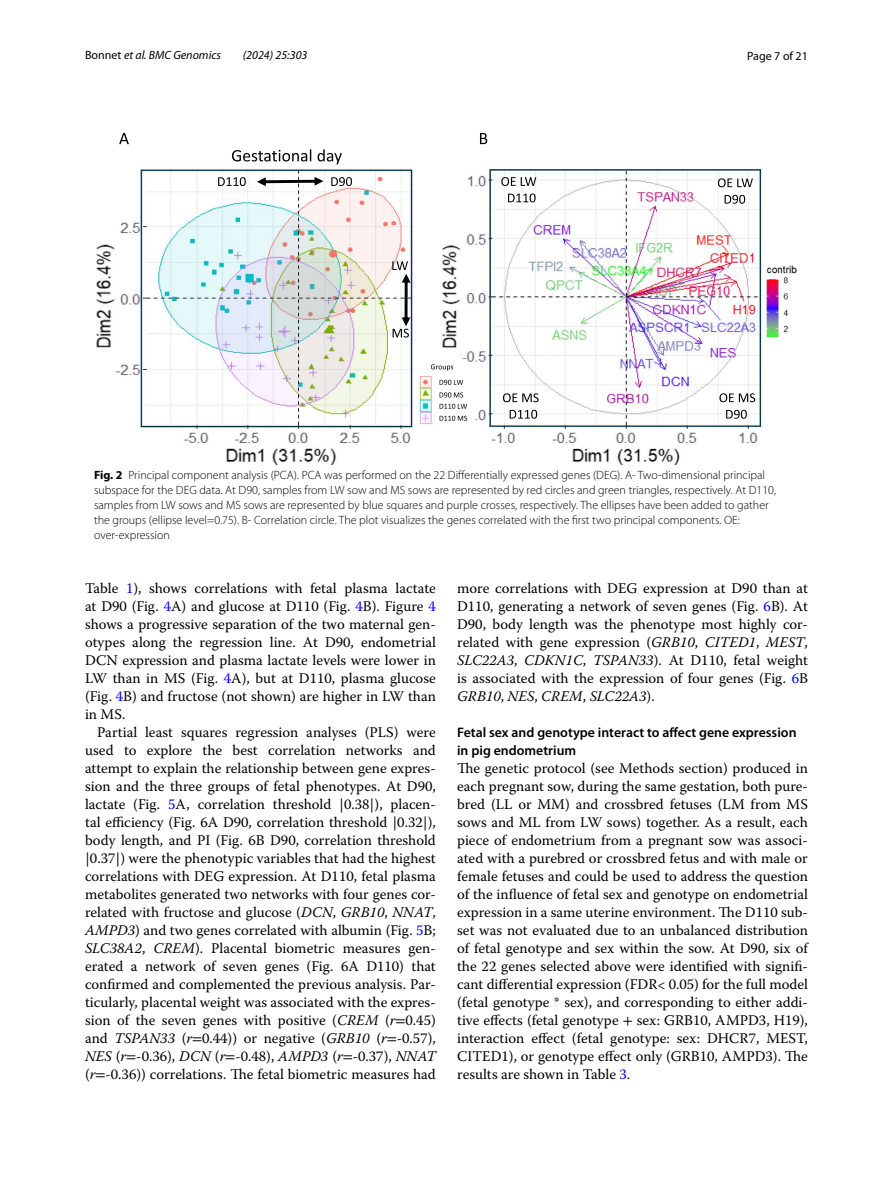
<style>
.page{position:relative;width:893px;height:1187px;background:#fff}
.page>*{position:absolute;margin:0;border:0;box-sizing:border-box;transform-origin:0 0}
.t1{font:14.7px/18px "Warnock Pro";color:#000;text-align:justify}
.t2{font:600 13.8px/18px "Myriad Pro";color:#000}
.t3{font:300 12px/15px "Myriad Pro";color:#000}
.t4{font:italic 12px "Myriad Pro";color:#000}
.t5{font:12px "Myriad Pro";color:#000}
.s1{font-style:normal}
.s2{font-weight:700}
.s3{color:#00f}
.s4{font-style:italic}
.s5{font-family:"STIX"}
</style>
<div class="page">
<img style="left:96px;top:169px;width:701px;height:295px">
<svg style="left:119px;top:133px;width:10px;height:11px"></svg>
<svg style="left:480px;top:133px;width:7px;height:11px"></svg>
<svg style="left:719px;top:393px;width:36px;height:9px"></svg>
<svg style="left:726px;top:410px;width:21px;height:8px"></svg>
<svg style="left:718px;top:178px;width:35px;height:9px"></svg>
<svg style="left:725px;top:195px;width:20px;height:9px"></svg>
<svg style="left:501px;top:177px;width:35px;height:9px"></svg>
<svg style="left:508px;top:193px;width:28px;height:9px"></svg>
<svg style="left:503px;top:393px;width:36px;height:9px"></svg>
<svg style="left:510px;top:410px;width:27px;height:8px"></svg>
<svg style="left:232px;top:149px;width:79px;height:12px"></svg>
<svg style="left:318px;top:149px;width:24px;height:15px"></svg>
<svg style="left:257px;top:177px;width:66px;height:9px"></svg>
<svg style="left:331px;top:177px;width:21px;height:9px"></svg>
<svg style="left:218px;top:177px;width:28px;height:9px"></svg>
<svg style="left:392px;top:261px;width:19px;height:76px"></svg>
<svg style="left:431px;top:364px;width:22px;height:7px"></svg>
<svg style="left:440px;top:392px;width:23px;height:5px"></svg>
<svg style="left:440px;top:380px;width:23px;height:5px"></svg>
<svg style="left:440px;top:404px;width:27px;height:5px"></svg>
<svg style="left:440px;top:415px;width:27px;height:6px"></svg>
<p class="t4" style="left:85px;top:48px;width:137px"><span class="s1">Bonnet</span> et al. BMC Genomics</p>
<p class="t4" style="left:243px;top:48px;width:66px">(2024) 25:303</p>
<p class="t5" style="left:747px;top:48px;width:62px">Page 7 of 21</p>
<p class="t3" style="left:94px;top:468px;width:684px"><span class="s2">Fig. 2</span> Principal component analysis (PCA). PCA was performed on the 22 Differentially expressed genes (DEG). A- Two-dimensional principal subspace for the DEG data. At D90, samples from LW sow and MS sows are represented by red circles and green triangles, respectively. At D110, samples from LW sows and MS sows are represented by blue squares and purple crosses, respectively. The ellipses have been added to gather the groups (ellipse level=0.75). B- Correlation circle. The plot visualizes the genes correlated with the first two principal components. OE: over-expression</p>
<p class="t1" style="left:85px;top:578px;width:352px">Table <span class="s3">1</span>), shows correlations with fetal plasma lactate at D90 (Fig. <span class="s3">4</span>A) and glucose at D110 (Fig. <span class="s3">4</span>B). Figure <span class="s3">4 </span>shows a progressive separation of the two maternal gen&shy;otypes along the regression line. At D90, endometrial DCN expression and plasma lactate levels were lower in LW than in MS (Fig. <span class="s3">4</span>A), but at D110, plasma glucose (Fig. <span class="s3">4</span>B) and fructose (not shown) are higher in LW than in MS.</p>
<p class="t1" style="left:85px;top:722px;width:352px;text-indent:12px">Partial least squares regression analyses (PLS) were used to explore the best correlation networks and attempt to explain the relationship between gene expres&shy;sion and the three groups of fetal phenotypes. At D90, lactate (Fig. <span class="s3">5</span>A, correlation threshold |0.38|), placen&shy;tal efficiency (Fig. 6A D90, correlation threshold |0.32|), body length, and PI (Fig. 6B D90, correlation threshold |0.37|) were the phenotypic variables that had the highest correlations with DEG expression. At D110, fetal plasma metabolites generated two networks with four genes cor&shy;related with fructose and glucose (<span class="s4">DCN</span>, <span class="s4">GRB10</span>, <span class="s4">NNAT</span>, <span class="s4">AMPD3</span>) and two genes correlated with albumin (Fig. <span class="s3">5</span>B; <span class="s4">SLC38A2</span>, <span class="s4">CREM</span>). Placental biometric measures gen&shy;erated a network of seven genes (Fig. 6A D110) that confirmed and complemented the previous analysis. Par&shy;ticularly, placental weight was associated with the expres&shy;sion of the seven genes with positive (<span class="s4">CREM</span> (<span class="s4">r</span><span class="s5">=</span>0.45) and <span class="s4">TSPAN33</span> (<span class="s4">r</span><span class="s5">=</span>0.44)) or negative (<span class="s4">GRB10</span> (<span class="s4">r</span><span class="s5">=</span>-0.57), <span class="s4">NES</span> (<span class="s4">r</span><span class="s5">=</span>-0.36), <span class="s4">DCN</span> (<span class="s4">r</span><span class="s5">=</span>-0.48), <span class="s4">AMPD3</span> (<span class="s4">r</span><span class="s5">=</span>-0.37), <span class="s4">NNAT </span>(<span class="s4">r</span><span class="s5">=</span>-0.36)) correlations. The fetal biometric measures had</p>
<p class="t1" style="left:457px;top:578px;width:352px">more correlations with DEG expression at D90 than at D110, generating a network of seven genes (Fig. <span class="s3">6</span>B). At D90, body length was the phenotype most highly cor&shy;related with gene expression (<span class="s4">GRB10</span>, <span class="s4">CITED1</span>, <span class="s4">MEST</span>, <span class="s4">SLC22A3</span>, <span class="s4">CDKN1C</span>, <span class="s4">TSPAN33</span>). At D110, fetal weight is associated with the expression of four genes (Fig. <span class="s3">6</span>B <span class="s4">GRB10</span>, <span class="s4">NES</span>, <span class="s4">CREM</span>, <span class="s4">SLC22A3</span>).</p>
<p class="t2" style="left:457px;top:722px;width:341px">Fetal sex and genotype interact to affect gene expression in pig endometrium</p>
<p class="t1" style="left:457px;top:758px;width:352px">The genetic protocol (see Methods section) produced in each pregnant sow, during the same gestation, both pure&shy;bred (LL or MM) and crossbred fetuses (LM from MS sows and ML from LW sows) together. As a result, each piece of endometrium from a pregnant sow was associ&shy;ated with a purebred or crossbred fetus and with male or female fetuses and could be used to address the question of the influence of fetal sex and genotype on endometrial expression in a same uterine environment. The D110 sub&shy;set was not evaluated due to an unbalanced distribution of fetal genotype and sex within the sow. At D90, six of the 22 genes selected above were identified with signifi&shy;cant differential expression (FDR&lt; 0.05) for the full model (fetal genotype * sex), and corresponding to either addi&shy;tive effects (fetal genotype <span class="s5">+</span> sex: GRB10, AMPD3, H19), interaction effect (fetal genotype: sex: DHCR7, MEST, CITED1), or genotype effect only (GRB10, AMPD3). The results are shown in Table <span class="s3">3</span>.</p>
</div>
